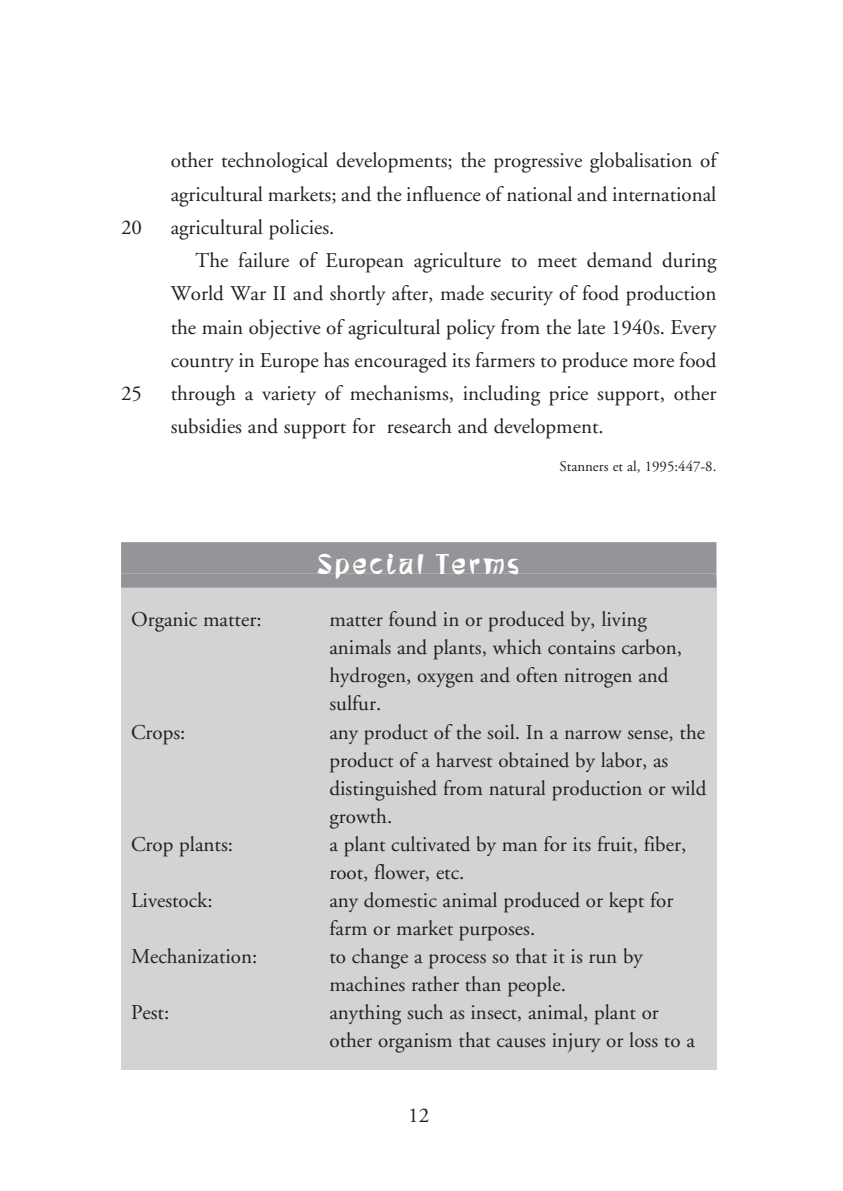
<style>
.page{position:relative;width:843px;height:1191px;background:#fff}
.page>*{position:absolute;margin:0;border:0;box-sizing:border-box;transform-origin:0 0}
.t1{font:29.75px "CF Kouroudi Select Reg";letter-spacing:.055em;color:#fff}
.t2{font:21px/28px "CF Garamond";color:#231f20}
.t3{font:14.88px "CF Garamond";color:#231f20}
</style>
<div class="page">
<div style="left:121px;top:579px;width:595px;height:490px;background:#d1d3d4"></div>
<div style="left:121px;top:542px;width:595px;height:32px;background:#939598"></div>
<div style="left:121px;top:574px;width:595px;height:14px;background:#939598"></div>
<p class="t2" style="left:171px;top:147px;width:547px;line-height:33.2px">other technological developments; the progressive globalisation of agricultural markets; and the influence of national and international</p>
<p class="t2" style="left:121px;top:216px;width:22px">20</p>
<p class="t2" style="left:171px;top:216px;width:165px">agricultural policies.</p>
<p class="t2" style="left:195px;top:249px;width:522px">The failure of European agriculture to meet demand during</p>
<p class="t2" style="left:171px;top:282px;width:547px">World War II and shortly after, made security of food production</p>
<p class="t2" style="left:171px;top:316px;width:547px">the main objective of agricultural policy from the late 1940s. Every</p>
<p class="t2" style="left:171px;top:349px;width:547px">country in Europe has encouraged its farmers to produce more food</p>
<p class="t2" style="left:121px;top:382px;width:22px">25</p>
<p class="t2" style="left:171px;top:380px;width:547px;line-height:33.2px">through a variety of mechanisms, including price support, other subsidies and support for research and development.</p>
<p class="t3" style="left:559px;top:461px;width:158px">Stanners et al, 1995:447-8.</p>
<h1 class="t1" style="left:317px;top:551px;width:205px">Special Terms</h1>
<p class="t2" style="left:131px;top:609px;width:132px">Organic matter:</p>
<p class="t2" style="left:329px;top:609px;width:354px">matter found in or produced by, living animals and plants, which contains carbon, hydrogen, oxygen and often nitrogen and sulfur.</p>
<p class="t2" style="left:131px;top:721px;width:56px">Crops:</p>
<p class="t2" style="left:329px;top:721px;width:378px">any product of the soil. In a narrow sense, the product of a harvest obtained by labor, as distinguished from natural production or wild growth.</p>
<p class="t2" style="left:131px;top:833px;width:104px">Crop plants:</p>
<p class="t2" style="left:329px;top:833px;width:358px">a plant cultivated by man for its fruit, fiber, root, flower, etc.</p>
<p class="t2" style="left:131px;top:889px;width:83px">Livestock:</p>
<p class="t2" style="left:329px;top:889px;width:345px">any domestic animal produced or kept for farm or market purposes.</p>
<p class="t2" style="left:131px;top:945px;width:128px">Mechanization:</p>
<p class="t2" style="left:329px;top:945px;width:315px">to change a process so that it is run by machines rather than people.</p>
<p class="t2" style="left:131px;top:1001px;width:40px">Pest:</p>
<p class="t2" style="left:329px;top:1001px;width:367px">anything such as insect, animal, plant or other organism that causes injury or loss to a</p>
<p class="t2" style="left:408px;top:1104px;width:22px">12</p>
</div>
